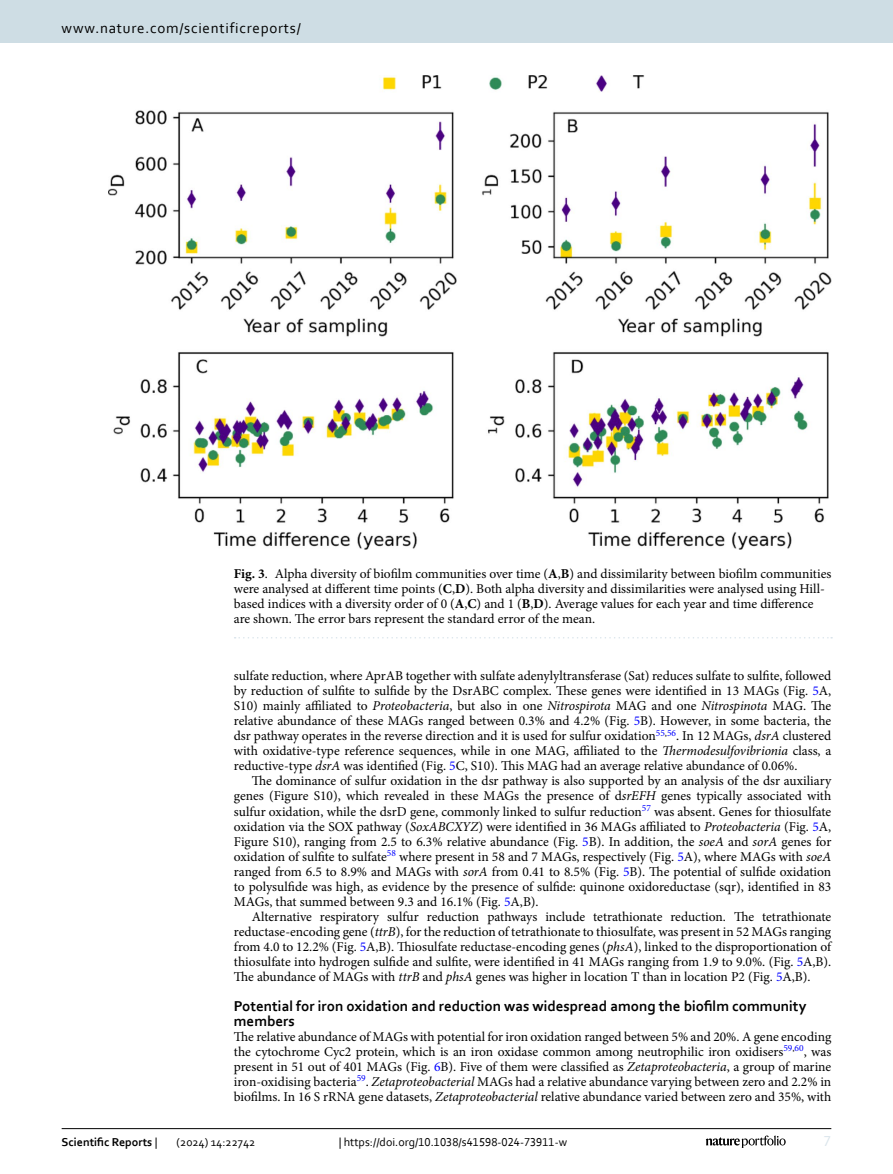
<style>
.page{position:relative;width:893px;height:1174px;background:#fff}
.page>*{position:absolute;margin:0;border:0;box-sizing:border-box;transform-origin:0 0}
.Head_2{font:700 15px/15px "Corbel";color:#000}
.t1{font:15px "Corbel";letter-spacing:.05em;color:#000}
.t2{font:15px "Corbel";color:#d9e4eb}
.Body_Text_Indent{font:13.5px/15px "Minion Pro";color:#000;text-align:justify}
.Body_Text{font:13.5px/15px "Minion Pro";color:#000;text-align:justify}
.Figure_Caption{font:13.5px/15px "Minion Pro";color:#000}
.t3{font:12px "Corbel";color:#000}
.t4{font:700 12px "Corbel";color:#000}
.s1{font-weight:700}
.s2{color:#00f}
.s3{font-style:italic}
.s4{font-weight:400}
</style>
<div class="page">
<img style="left:108px;top:76px;width:723px;height:474px">
<svg style="left:235px;top:637px;width:597px;height:1px"></svg>
<hr style="left:62px;top:1128px;width:769px;height:1px;background:#000">
<svg style="left:706px;top:1135px;width:80px;height:12px"></svg>
<div style="left:0;top:0;width:893px;height:43px;background:#cedde4"></div>
<p class="t1" style="left:62px;top:18px;width:241px">www.nature.com/scientificreports/</p>
<p class="Figure_Caption" style="left:234px;top:566px;width:599px"><span class="s1">Fig. 3</span>. Alpha diversity of biofilm communities over time (<span class="s1">A</span>,<span class="s1">B</span>) and dissimilarity between biofilm communities were analysed at different time points (<span class="s1">C</span>,<span class="s1">D</span>). Both alpha diversity and dissimilarities were analysed using Hill&shy;based indices with a diversity order of 0 (<span class="s1">A</span>,<span class="s1">C</span>) and 1 (<span class="s1">B</span>,<span class="s1">D</span>). Average values for each year and time difference are shown. The error bars represent the standard error of the mean.</p>
<p class="Body_Text" style="left:234px;top:668px;width:599px">sulfate reduction, where AprAB together with sulfate adenylyltransferase (Sat) reduces sulfate to sulfite, followed by reduction of sulfite to sulfide by the DsrABC complex. These genes were identified in 13 MAGs (Fig. <span class="s2">5</span>A, S10) mainly affiliated to <span class="s3">Proteobacteria</span>, but also in one <span class="s3">Nitrospirota</span> MAG and one <span class="s3">Nitrospinota</span> MAG. The relative abundance of these MAGs ranged between 0.3% and 4.2% (Fig. <span class="s2">5</span>B). However, in some bacteria, the dsr pathway operates in the reverse direction and it is used for sulfur oxidation<sup>55</sup><sup>,</sup><sup>56</sup>. In 12 MAGs, <span class="s3">dsrA</span> clustered with oxidative-type reference sequences, while in one MAG, affiliated to the <span class="s3">Thermodesulfovibrionia</span> class, a reductive-type <span class="s3">dsrA</span> was identified (Fig. <span class="s2">5</span>C, S10). This MAG had an average relative abundance of 0.06%.</p>
<p class="Body_Text_Indent" style="left:234px;top:773px;width:599px;text-indent:18px">The dominance of sulfur oxidation in the dsr pathway is also supported by an analysis of the dsr auxiliary genes (Figure S10), which revealed in these MAGs the presence of d<span class="s3">srEFH</span> genes typically associated with sulfur oxidation, while the dsrD gene, commonly linked to sulfur reduction<sup>57</sup> was absent. Genes for thiosulfate oxidation via the SOX pathway (<span class="s3">SoxABCXYZ</span>) were identified in 36 MAGs affiliated to <span class="s3">Proteobacteria</span> (Fig. <span class="s2">5</span>A, Figure S10), ranging from 2.5 to 6.3% relative abundance (Fig. <span class="s2">5</span>B). In addition, the <span class="s3">soeA</span> and <span class="s3">sorA</span> genes for oxidation of sulfite to sulfate<sup>58</sup> where present in 58 and 7 MAGs, respectively (Fig. <span class="s2">5</span>A), where MAGs with <span class="s3">soeA </span>ranged from 6.5 to 8.9% and MAGs with <span class="s3">sorA</span> from 0.41 to 8.5% (Fig. <span class="s2">5</span>B). The potential of sulfide oxidation to polysulfide was high, as evidence by the presence of sulfide: quinone oxidoreductase (sqr), identified in 83<br>MAGs, that summed between 9.3 and 16.1% (Fig. <span class="s2">5</span>A,B).</p>
<p class="Body_Text_Indent" style="left:234px;top:908px;width:599px;text-indent:18px">Alternative respiratory sulfur reduction pathways include tetrathionate reduction. The tetrathionate reductase-encoding gene (<span class="s3">ttrB</span>), for the reduction of tetrathionate to thiosulfate, was present in 52 MAGs ranging from 4.0 to 12.2% (Fig. <span class="s2">5</span>A,B). Thiosulfate reductase-encoding genes (<span class="s3">phsA</span>), linked to the disproportionation of thiosulfate into hydrogen sulfide and sulfite, were identified in 41 MAGs ranging from 1.9 to 9.0%. (Fig. <span class="s2">5</span>A,B).<br>The abundance of MAGs with <span class="s3">ttrB</span> and <span class="s3">phsA</span> genes was higher in location T than in location P2 (Fig. <span class="s2">5</span>A,B).</p>
<p class="Head_2" style="left:234px;top:997px;width:574px">Potential for iron oxidation and reduction was widespread among the biofilm community members</p>
<p class="Body_Text" style="left:234px;top:1028px;width:599px">The relative abundance of MAGs with potential for iron oxidation ranged between 5% and 20%. A gene encoding the cytochrome Cyc2 protein, which is an iron oxidase common among neutrophilic iron oxidisers<sup>59</sup><sup>,</sup><sup>60</sup>, was present in 51 out of 401 MAGs (Fig. <span class="s2">6</span>B). Five of them were classified as <span class="s3">Zetaproteobacteria</span>, a group of marine iron-oxidising bacteria<sup>59</sup>. <span class="s3">Zetaproteobacterial</span> MAGs had a relative abundance varying between zero and 2.2% in biofilms. In 16 S rRNA gene datasets, <span class="s3">Zetaproteobacterial</span> relative abundance varied between zero and 35%, with</p>
<p class="t4" style="left:62px;top:1134px;width:97px">Scientific Reports <span class="s4">|</span></p>
<p class="t3" style="left:177px;top:1134px;width:80px">(2024) 14:22742</p>
<p class="t3" style="left:339px;top:1134px;width:230px">| https://doi.org/10.1038/s41598-024-73911-w</p>
<p class="t2" style="left:824px;top:1132px;width:9px">7</p>
</div>
